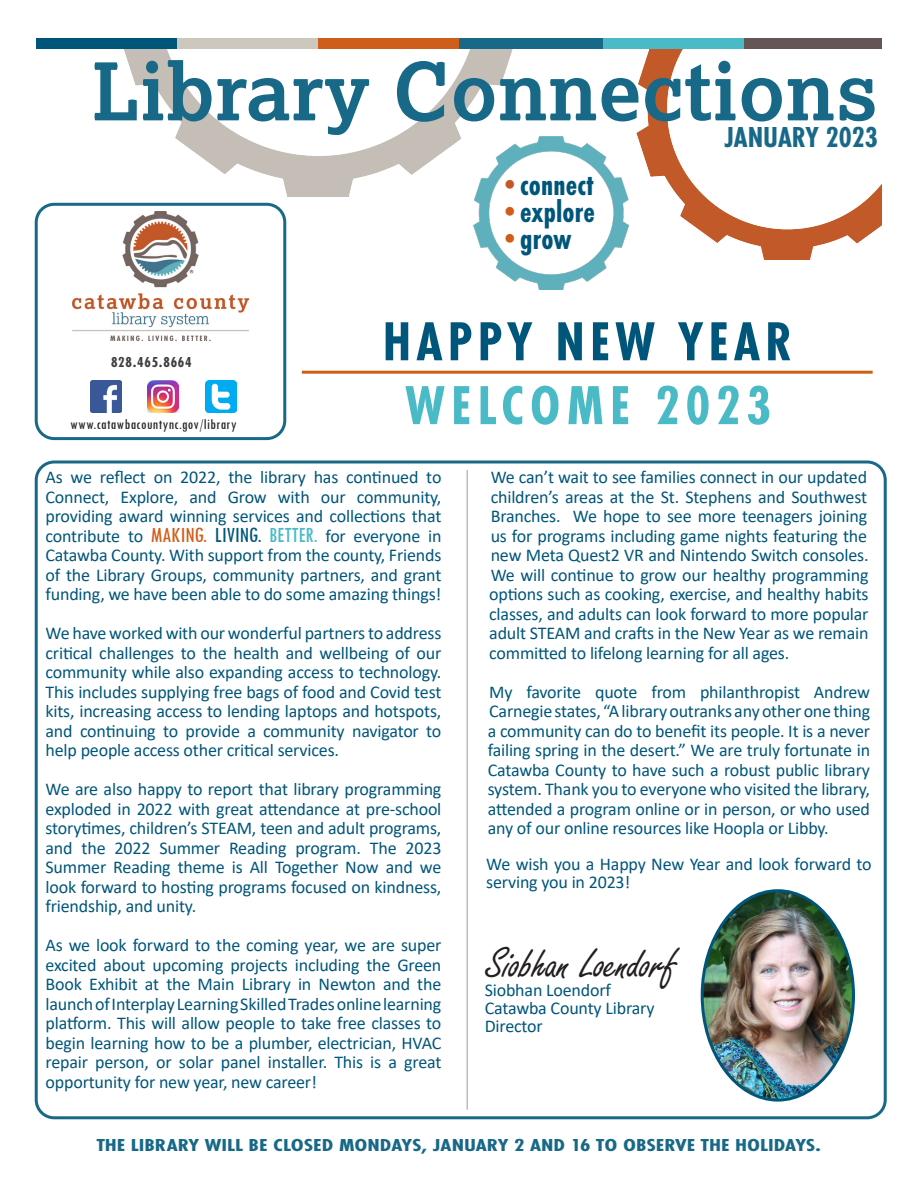
<style>
.page{position:relative;width:918px;height:1188px;background:#fff}
.page>*{position:absolute;margin:0;border:0;box-sizing:border-box;transform-origin:0 0}
.t1{font:700 79.5px "Lexia";letter-spacing:.01em;color:#186887}
.t2{font:700 57px "Futura PT Cond";letter-spacing:.09em;color:#00567a}
.t3{font:700 57px "Futura PT Cond";letter-spacing:.1em;color:#4abac7}
.t4{font:46.5px "Freestyle Script";letter-spacing:-.01em;color:#231f20}
.t5{font:700 31.5px "Futura PT Cond";letter-spacing:.005em;color:#00567a}
.t6{font:700 30px "Futura PT Cond";color:#186887}
.t7{font:18px/19.5px "Calibri";letter-spacing:-.01em;color:#00567a;text-align:justify}
.t8{font:700 18px "Futura PT Cond";color:#186887;scale:1.33 1}
.t9{font:condensed 15px "Tw Cen";letter-spacing:.03em;color:#231f20}
.t10{font:700 15px "Futura PT Cond";letter-spacing:.05em;color:#3e3e3f}
.s1{color:#c15928}
.s2{color:#ce5e19}
.s3{font-family:"Tw Cen";font-stretch:condensed;font-size:22.5px;color:#ce5e19}
.s4{font-family:"Tw Cen";font-stretch:condensed;font-size:22.5px}
.s5{font-family:"Tw Cen";font-stretch:condensed;font-size:22.5px;color:#4abac7}
</style>
<div class="page">
<div style="left:35px;top:460px;width:852px;height:659px;border:3px solid #186887;border-radius:18px"></div>
<img style="left:637px;top:49px;width:245px;height:210px">
<img style="left:124px;top:49px;width:389px;height:147px">
<img style="left:474px;top:137px;width:154px;height:153px">
<img style="left:147px;top:381px;width:32px;height:31px">
<img style="left:205px;top:381px;width:32px;height:31px">
<img style="left:90px;top:381px;width:32px;height:31px">
<div style="left:36px;top:36px;width:141px;height:13px;background:#00567a"></div>
<div style="left:177px;top:36px;width:141px;height:13px;background:#ccc8bd"></div>
<div style="left:318px;top:36px;width:141px;height:13px;background:#ce5e19"></div>
<div style="left:459px;top:36px;width:144px;height:13px;background:#186887"></div>
<div style="left:603px;top:36px;width:141px;height:13px;background:#4abac7"></div>
<div style="left:744px;top:36px;width:138px;height:13px;background:#645556"></div>
<img style="left:72px;top:211px;width:176px;height:129px">
<div style="left:21px;top:0;width:897px;height:37px;background:#fff"></div>
<div style="left:35px;top:203px;width:251px;height:237px;border:3px solid #186887;border-radius:18px"></div>
<hr style="left:466px;top:470px;width:2px;height:640px;background:#231f20">
<hr style="left:302px;top:371px;width:571px;height:3px;background:#ce5e19">
<img style="left:702px;top:891px;width:152px;height:207px">
<p class="t1" style="left:92px;top:41px;width:787px">Library Connections</p>
<p class="t6" style="left:725px;top:120px;width:155px">JANUARY 2023</p>
<p class="t10" style="left:111px;top:353px;width:82px">828.465.8664</p>
<p class="t9" style="left:70px;top:415px;width:168px">www.catawbacountync.gov/library</p>
<p class="t5" style="left:494px;top:167px;width:101px"><span class="s1">•</span>connect</p>
<p class="t5" style="left:494px;top:194px;width:102px"><span class="s2">•</span>explore</p>
<p class="t5" style="left:494px;top:221px;width:79px"><span class="s2">•</span>grow</p>
<p class="t2" style="left:383px;top:308px;width:411px">HAPPY NEW YEAR</p>
<p class="t3" style="left:405px;top:372px;width:367px">WELCOME 2023</p>
<p class="t7" style="left:46px;top:467px;width:397px">As we reflect on 2022, the library has continued to Connect, Explore, and Grow with our community, providing award winning services and collections that contribute to <span class="s3">MAKING.</span> <span class="s4">LIVING.</span> <span class="s5">BETTER.</span> for everyone in Catawba County. With support from the county, Friends of the Library Groups, community partners, and grant funding, we have been able to do some amazing things!</p>
<p class="t7" style="left:46px;top:623px;width:397px">We have worked with our wonderful partners to address critical challenges to the health and wellbeing of our community while also expanding access to technology.<br>This includes supplying free bags of food and Covid test kits, increasing access to lending laptops and hotspots, and continuing to provide a community navigator to help people access other critical services.</p>
<p class="t7" style="left:46px;top:779px;width:397px">We are also happy to report that library programming exploded in 2022 with great attendance at pre-school storytimes, children’s STEAM, teen and adult programs, and the 2022 Summer Reading program. The 2023<br>Summer Reading theme is All Together Now and we look forward to hosting programs focused on kindness, friendship, and unity.</p>
<p class="t7" style="left:46px;top:935px;width:397px">As we look forward to the coming year, we are super excited about upcoming projects including the Green Book Exhibit at the Main Library in Newton and the launch of Interplay Learning Skilled Trades online learning platform. This will allow people to take free classes to begin learning how to be a plumber, electrician, HVAC repair person, or solar panel installer. This is a great opportunity for new year, new career!</p>
<p class="t7" style="left:489px;top:467px;width:381px">We can’t wait to see families connect in our updated children’s areas at the St. Stephens and Southwest Branches. We hope to see more teenagers joining us for programs including game nights featuring the new Meta Quest2 VR and Nintendo Switch consoles.<br>We will continue to grow our healthy programming options such as cooking, exercise, and healthy habits classes, and adults can look forward to more popular adult STEAM and crafts in the New Year as we remain committed to lifelong learning for all ages.</p>
<p class="t7" style="left:488px;top:682px;width:384px">My favorite quote from philanthropist Andrew Carnegie states, “A library outranks any other one thing a community can do to benefit its people. It is a never failing spring in the desert.” We are truly fortunate in Catawba County to have such a robust public library system. Thank you to everyone who visited the library, attended a program online or in person, or who used any of our online resources like Hoopla or Libby.</p>
<p class="t7" style="left:486px;top:855px;width:387px;line-height:18px">We wish you a Happy New Year and look forward to serving you in 2023!</p>
<p class="t4" style="left:486px;top:939px;width:192px">Siobhan Loendorf</p>
<p class="t7" style="left:485px;top:980px;width:128px">Siobhan Loendorf</p>
<p class="t7" style="left:485px;top:998px;width:171px">Catawba County Library</p>
<p class="t7" style="left:485px;top:1016px;width:60px">Director</p>
<p class="t8" style="left:97px;top:1134px;width:546px">THE LIBRARY WILL BE CLOSED MONDAYS, JANUARY 2 AND 16 TO OBSERVE THE HOLIDAYS.</p>
</div>
